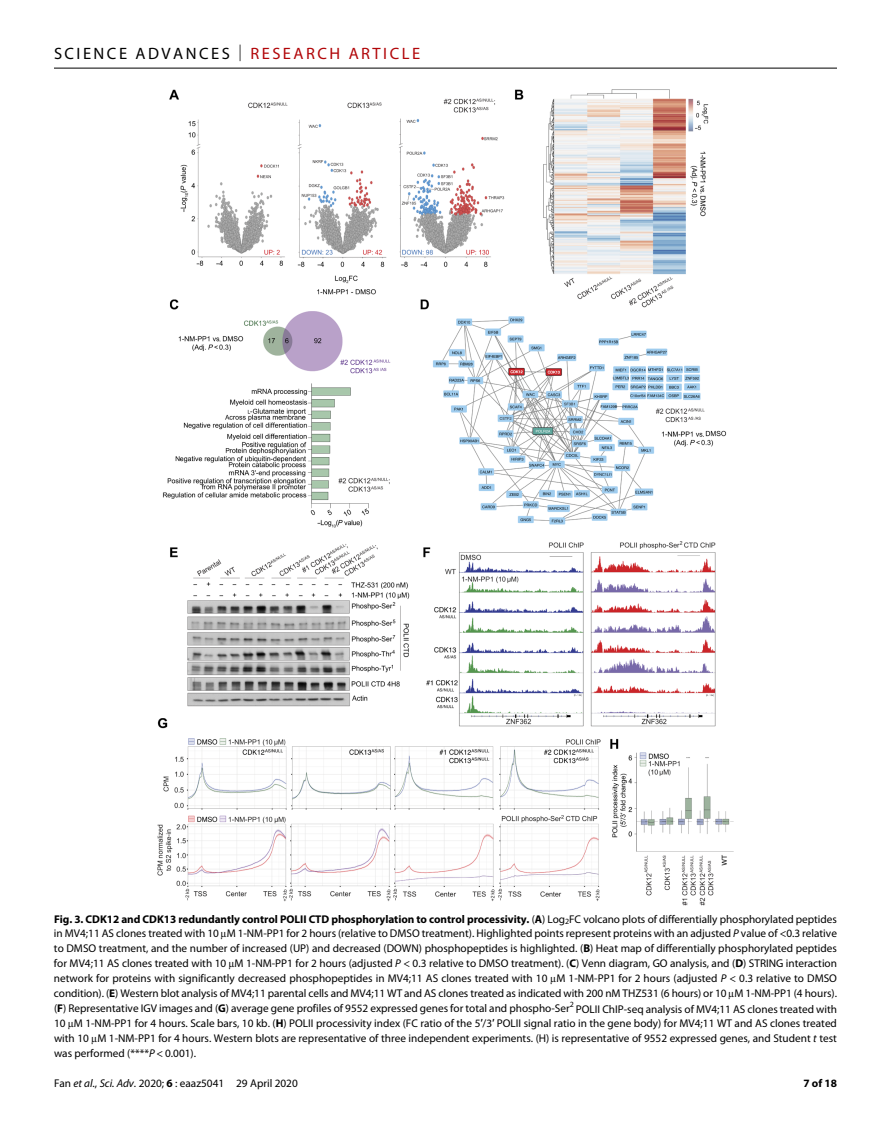
<style>
.page{position:relative;width:891px;height:1134px;background:#fff}
.page>*{position:absolute;margin:0;border:0;box-sizing:border-box;transform-origin:0 0}
.t1{font:16.5px "Myriad Pro";letter-spacing:.15em;color:#000}
.t2{font:11.25px/15px "Myriad Pro";color:#000;text-align:justify}
.t3{font:700 11.25px "Myriad Pro";color:#000}
.s1{font-weight:300}
.s2{color:#b10508}
.s3{font-weight:700}
.s4{font-style:italic}
</style>
<div class="page">
<hr style="left:54px;top:68px;width:783px;height:1px;background:#000">
<img style="left:158px;top:90px;width:575px;height:816px">
<h1 class="t1" style="left:54px;top:40px;width:368px">SCIENCE ADVANCES <span class="s1">|</span> <span class="s2">RESEARCH ARTICLE</span></h1>
<p class="t2" style="left:54px;top:911px;width:785px"><span class="s3">Fig. 3. CDK12 and CDK13 redundantly control POLII CTD phosphorylation to control processivity.</span> (<span class="s3">A</span>) Log<sub>2</sub>FC volcano plots of differentially phosphorylated peptides in MV4;11 AS clones treated with 10 M 1-NM-PP1 for 2 hours (relative to DMSO treatment). Highlighted points represent proteins with an adjusted <span class="s4">P</span> value of &lt;0.3 relative to DMSO treatment, and the number of increased (UP) and decreased (DOWN) phosphopeptides is highlighted. (<span class="s3">B</span>) Heat map of differentially phosphorylated peptides for MV4;11 AS clones treated with 10 M 1-NM-PP1 for 2 hours (adjusted <span class="s4">P</span> &lt; 0.3 relative to DMSO treatment). (<span class="s3">C</span>) Venn diagram, GO analysis, and (<span class="s3">D</span>) STRING interaction network for proteins with significantly decreased phosphopeptides in MV4;11 AS clones treated with 10 M 1-NM-PP1 for 2 hours (adjusted <span class="s4">P</span> &lt; 0.3 relative to DMSO condition). (<span class="s3">E</span>) Western blot analysis of MV4;11 parental cells and MV4;11 WT and AS clones treated as indicated with 200 nM THZ531 (6 hours) or 10 M 1-NM-PP1 (4 hours). (<span class="s3">F</span>) Representative IGV images and (<span class="s3">G</span>) average gene profiles of 9552 expressed genes for total and phospho-Ser<sup>2</sup> POLII ChIP-seq analysis of MV4;11 AS clones treated with 10 M 1-NM-PP1 for 4 hours. Scale bars, 10 kb. (<span class="s3">H</span>) POLII processivity index (FC ratio of the 5′/3′ POLII signal ratio in the gene body) for MV4;11 WT and AS clones treated with 10 M 1-NM-PP1 for 4 hours. Western blots are representative of three independent experiments. (H) is representative of 9552 expressed genes, and Student <span class="s4">t</span> test was performed (****<span class="s4">P</span> &lt; 0.001).</p>
<p class="t2" style="left:54px;top:1076px;width:245px">Fan <span class="s4">et al</span>., <span class="s4">Sci. Adv.</span> 2020; <span class="s3">6</span> : eaaz5041 29 April 2020</p>
<p class="t3" style="left:803px;top:1074px;width:35px">7 of 18</p>
</div>
